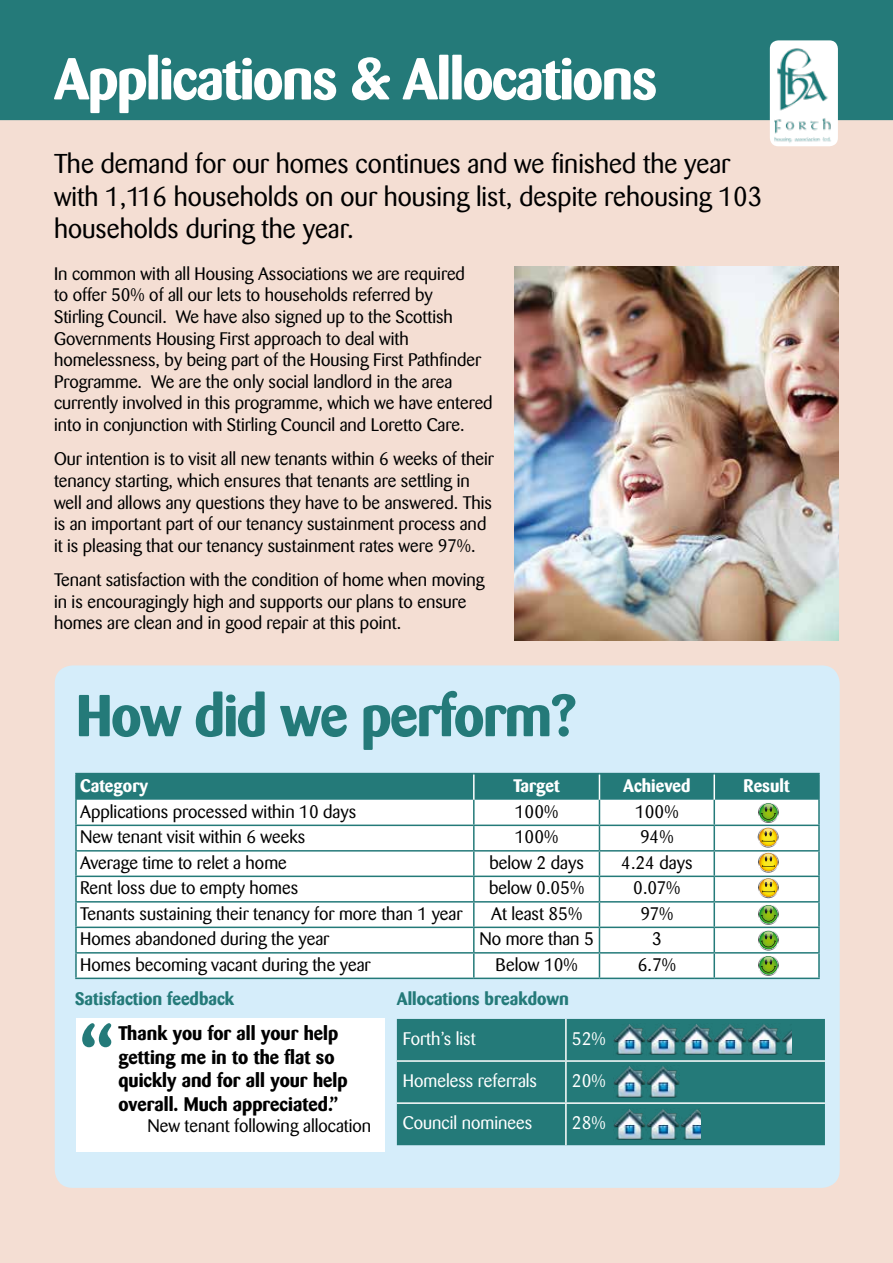
<style>
.page{position:relative;width:893px;height:1263px;background:#f4ded3}
.page>*{position:absolute;margin:0;border:0;box-sizing:border-box;transform-origin:0 0}
.t1{font:700 58.5px "Barmeno";letter-spacing:-.025em;color:#fff}
.t2{font:700 58.5px "Barmeno";letter-spacing:-.025em;color:#247a79}
.t3{font:27px/32.4px "Barmeno";color:#000}
.t4{font:700 19.5px/23.4px "Barmeno";color:#000}
.t5{font:18px/21.6px "Barmeno";color:#000}
.t6{font:18px "Barmeno";color:#fff}
.t7{font:700 18px "Barmeno";color:#247a79}
.t8{font:700 18px "Barmeno";color:#fff}
</style>
<div class="page">
<div style="left:0;top:0;width:893px;height:120px;background:#247a79"></div>
<img style="left:515px;top:266px;width:324px;height:374px">
<div style="left:55px;top:665px;width:785px;height:523px;background:#d5edfa;border-radius:18px"></div>
<hr style="left:75px;top:824px;width:399px;height:2px;background:#247a79">
<hr style="left:714px;top:824px;width:106px;height:2px;background:#247a79">
<hr style="left:75px;top:850px;width:399px;height:1px;background:#247a79">
<hr style="left:714px;top:850px;width:106px;height:1px;background:#247a79">
<hr style="left:75px;top:875px;width:399px;height:2px;background:#247a79">
<hr style="left:714px;top:875px;width:106px;height:2px;background:#247a79">
<hr style="left:75px;top:901px;width:399px;height:1px;background:#247a79">
<hr style="left:714px;top:901px;width:106px;height:1px;background:#247a79">
<hr style="left:75px;top:926px;width:399px;height:2px;background:#247a79">
<hr style="left:714px;top:926px;width:106px;height:2px;background:#247a79">
<hr style="left:75px;top:952px;width:399px;height:1px;background:#247a79">
<hr style="left:714px;top:952px;width:106px;height:1px;background:#247a79">
<hr style="left:75px;top:773px;width:399px;height:1px;background:#247a79">
<hr style="left:75px;top:774px;width:2px;height:26px;background:#247a79">
<hr style="left:714px;top:773px;width:106px;height:1px;background:#247a79">
<hr style="left:818px;top:774px;width:2px;height:26px;background:#247a79">
<hr style="left:75px;top:800px;width:2px;height:24px;background:#247a79">
<hr style="left:818px;top:800px;width:2px;height:24px;background:#247a79">
<hr style="left:75px;top:826px;width:2px;height:24px;background:#247a79">
<hr style="left:818px;top:826px;width:2px;height:24px;background:#247a79">
<hr style="left:75px;top:851px;width:2px;height:24px;background:#247a79">
<hr style="left:818px;top:851px;width:2px;height:24px;background:#247a79">
<hr style="left:75px;top:877px;width:2px;height:24px;background:#247a79">
<hr style="left:818px;top:877px;width:2px;height:24px;background:#247a79">
<hr style="left:75px;top:902px;width:2px;height:24px;background:#247a79">
<hr style="left:818px;top:902px;width:2px;height:24px;background:#247a79">
<hr style="left:75px;top:928px;width:2px;height:24px;background:#247a79">
<hr style="left:818px;top:928px;width:2px;height:24px;background:#247a79">
<hr style="left:75px;top:953px;width:2px;height:24px;background:#247a79">
<hr style="left:818px;top:953px;width:2px;height:24px;background:#247a79">
<hr style="left:75px;top:977px;width:399px;height:2px;background:#247a79">
<hr style="left:474px;top:977px;width:125px;height:2px;background:#247a79">
<hr style="left:599px;top:977px;width:115px;height:2px;background:#247a79">
<hr style="left:714px;top:977px;width:106px;height:2px;background:#247a79">
<div style="left:397px;top:1019px;width:428px;height:126px;background:#247a79"></div>
<hr style="left:565px;top:1019px;width:2px;height:41px;background:#fff">
<hr style="left:397px;top:1060px;width:169px;height:2px;background:#fff">
<hr style="left:566px;top:1060px;width:259px;height:2px;background:#fff">
<hr style="left:565px;top:1062px;width:2px;height:40px;background:#fff">
<hr style="left:397px;top:1102px;width:169px;height:2px;background:#fff">
<hr style="left:566px;top:1102px;width:259px;height:2px;background:#fff">
<hr style="left:565px;top:1104px;width:2px;height:41px;background:#fff">
<svg style="left:76px;top:773px;width:743px;height:204px;background:#d5e5e4"></svg>
<img style="left:613px;top:1023px;width:133px;height:33px">
<img style="left:748px;top:1023px;width:43px;height:33px">
<img style="left:613px;top:1066px;width:66px;height:32px">
<img style="left:613px;top:1108px;width:88px;height:32px">
<div style="left:76px;top:1018px;width:308px;height:134px;background:#fff"></div>
<svg style="left:82px;top:1023px;width:29px;height:24px"></svg>
<div style="left:770px;top:40px;width:68px;height:106px;background:#fff;border-radius:9px"></div>
<img style="left:775px;top:48px;width:58px;height:99px">
<h1 class="t1" style="left:54px;top:44px;width:605px">Applications &amp; Allocations</h1>
<h2 class="t3" style="left:54px;top:148px;width:710px">The demand for our homes continues and we finished the year with 1,116 households on our housing list, despite rehousing 103 households during the year.</h2>
<p class="t5" style="left:54px;top:263px;width:440px">In common with all Housing Associations we are required<br>to offer 50% of all our lets to households referred by<br>Stirling Council. We have also signed up to the Scottish Governments Housing First approach to deal with homelessness, by being part of the Housing First Pathfinder Programme. We are the only social landlord in the area currently involved in this programme, which we have entered into in conjunction with Stirling Council and Loretto Care.</p>
<p class="t5" style="left:54px;top:448px;width:441px">Our intention is to visit all new tenants within 6 weeks of their tenancy starting, which ensures that tenants are settling in well and allows any questions they have to be answered. This is an important part of our tenancy sustainment process and it is pleasing that our tenancy sustainment rates were 97%.</p>
<p class="t5" style="left:54px;top:569px;width:432px">Tenant satisfaction with the condition of home when moving in is encouragingly high and supports our plans to ensure homes are clean and in good repair at this point.</p>
<h1 class="t2" style="left:76px;top:680px;width:502px">How did we perform?</h1>
<p class="t8" style="left:80px;top:775px;width:69px">Category</p>
<p class="t8" style="left:513px;top:775px;width:48px">Target</p>
<p class="t8" style="left:623px;top:775px;width:69px">Achieved</p>
<p class="t8" style="left:744px;top:775px;width:48px">Result</p>
<p class="t5" style="left:80px;top:801px;width:277px">Applications processed within 10 days</p>
<p class="t5" style="left:515px;top:801px;width:45px">100%</p>
<p class="t5" style="left:635px;top:801px;width:45px">100%</p>
<p class="t5" style="left:80px;top:826px;width:226px">New tenant visit within 6 weeks</p>
<p class="t5" style="left:515px;top:826px;width:45px">100%</p>
<p class="t5" style="left:640px;top:826px;width:35px">94%</p>
<p class="t5" style="left:80px;top:852px;width:208px">Average time to relet a home</p>
<p class="t5" style="left:489px;top:852px;width:96px">below 2 days</p>
<p class="t5" style="left:621px;top:852px;width:73px">4.24 days</p>
<p class="t5" style="left:80px;top:877px;width:219px">Rent loss due to empty homes</p>
<p class="t5" style="left:489px;top:877px;width:97px">below 0.05%</p>
<p class="t5" style="left:633px;top:877px;width:49px">0.07%</p>
<p class="t5" style="left:80px;top:903px;width:384px">Tenants sustaining their tenancy for more than 1 year</p>
<p class="t5" style="left:491px;top:903px;width:93px">At least 85%</p>
<p class="t5" style="left:640px;top:903px;width:35px">97%</p>
<p class="t5" style="left:80px;top:928px;width:250px">Homes abandoned during the year</p>
<p class="t5" style="left:479px;top:928px;width:116px">No more than 5</p>
<p class="t5" style="left:652px;top:928px;width:11px">3</p>
<p class="t5" style="left:80px;top:954px;width:292px">Homes becoming vacant during the year</p>
<p class="t5" style="left:496px;top:954px;width:84px">Below 10%</p>
<p class="t5" style="left:638px;top:954px;width:40px">6.7%</p>
<p class="t7" style="left:75px;top:987px;width:161px">Satisfaction feedback</p>
<p class="t4" style="left:118px;top:1022px;width:231px">Thank you for all your help getting me in to the flat so quickly and for all your help overall. Much appreciated.”</p>
<p class="t5" style="left:147px;top:1115px;width:225px">New tenant following allocation</p>
<p class="t7" style="left:397px;top:987px;width:174px">Allocations breakdown</p>
<p class="t6" style="left:403px;top:1028px;width:74px">Forth’s list</p>
<p class="t6" style="left:572px;top:1028px;width:35px">52%</p>
<p class="t6" style="left:403px;top:1071px;width:136px">Homeless referrals</p>
<p class="t6" style="left:572px;top:1071px;width:35px">20%</p>
<p class="t6" style="left:403px;top:1113px;width:131px">Council nominees</p>
<p class="t6" style="left:572px;top:1113px;width:35px">28%</p>
</div>
